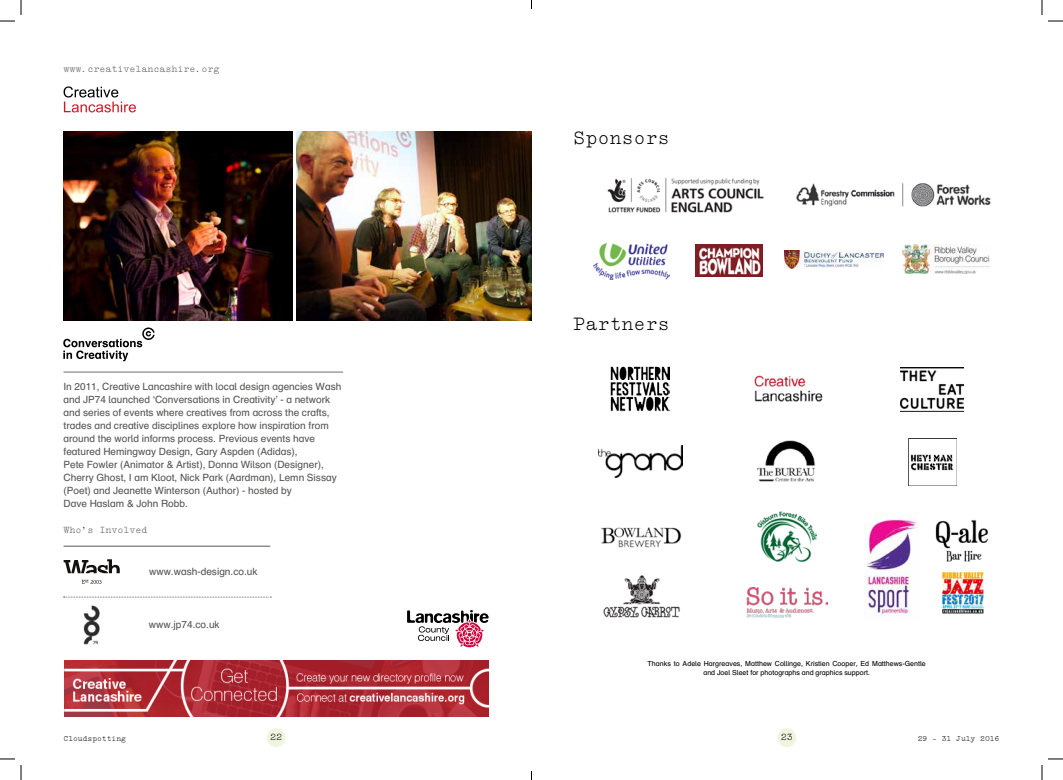
<style>
.page{position:relative;width:1063px;height:780px;background:#fff}
.page>*{position:absolute;margin:0;border:0;box-sizing:border-box;transform-origin:0 0}
.t1{font:20px "Typewriter";color:#000}
.t2{font:10px/13px "Schulbuch Nord";color:#575756}
.t3{font:10px "Typewriter";color:#575756}
.t4{font:10px "Typewriter";color:#000}
.t5{font:8px "Typewriter";color:#000}
.t6{font:7px/8.4px "Schulbuch Nord";color:#000;text-align:center}
</style>
<div class="page">
<svg style="left:267px;top:727px;width:19px;height:19px"></svg>
<svg style="left:777px;top:727px;width:19px;height:19px"></svg>
<svg style="left:407px;top:610px;width:82px;height:37px"></svg>
<svg style="left:64px;top:86px;width:72px;height:26px"></svg>
<hr style="left:64px;top:371px;width:279px;height:1px;background:#706f6f">
<hr style="left:64px;top:545px;width:206px;height:1px;background:#575756">
<svg style="left:64px;top:596px;width:207px;height:1px"></svg>
<svg style="left:64px;top:559px;width:56px;height:14px"></svg>
<svg style="left:82px;top:579px;width:19px;height:4px"></svg>
<img style="left:83px;top:605px;width:17px;height:39px">
<svg style="left:63px;top:327px;width:92px;height:34px"></svg>
<img style="left:64px;top:131px;width:228px;height:189px">
<img style="left:296px;top:131px;width:235px;height:189px">
<img style="left:607px;top:178px;width:157px;height:35px">
<img style="left:796px;top:183px;width:195px;height:24px">
<img style="left:902px;top:245px;width:87px;height:29px">
<img style="left:784px;top:250px;width:99px;height:18px">
<img style="left:594px;top:243px;width:75px;height:36px">
<img style="left:695px;top:245px;width:67px;height:31px">
<img style="left:610px;top:366px;width:60px;height:46px">
<img style="left:900px;top:367px;width:63px;height:44px">
<img style="left:598px;top:445px;width:84px;height:32px">
<img style="left:756px;top:440px;width:59px;height:42px">
<img style="left:754px;top:375px;width:69px;height:27px">
<img style="left:908px;top:438px;width:48px;height:47px">
<img style="left:757px;top:511px;width:59px;height:50px">
<img style="left:746px;top:587px;width:81px;height:30px">
<img style="left:603px;top:575px;width:77px;height:43px">
<img style="left:865px;top:518px;width:52px;height:98px">
<img style="left:601px;top:527px;width:81px;height:21px">
<img style="left:64px;top:660px;width:425px;height:55px">
<img style="left:935px;top:520px;width:54px;height:42px">
<img style="left:942px;top:572px;width:42px;height:42px">
<svg style="left:0;top:0;width:22px;height:22px"></svg>
<svg style="left:0;top:758px;width:22px;height:21px"></svg>
<svg style="left:1041px;top:0;width:21px;height:22px"></svg>
<svg style="left:1041px;top:758px;width:21px;height:21px"></svg>
<p class="t3" style="left:64px;top:63px;width:158px">www.creativelancashire.org</p>
<p class="t2" style="left:64px;top:379px;width:279px">In 2011, Creative Lancashire with local design agencies Wash and JP74 launched ‘Conversations in Creativity’ - a network and series of events where creatives from across the crafts, trades and creative disciplines explore how inspiration from around the world informs process. Previous events have featured Hemingway Design, Gary Aspden (Adidas),<br>Pete Fowler (Animator &amp; Artist), Donna Wilson (Designer), Cherry Ghost, I am Kloot, Nick Park (Aardman), Lemn Sissay (Poet) and Jeanette Winterson (Author) - hosted by<br>Dave Haslam &amp; John Robb.</p>
<p class="t3" style="left:64px;top:524px;width:85px">Who’s Involved</p>
<p class="t2" style="left:149px;top:564px;width:110px">www.wash-design.co.uk</p>
<p class="t2" style="left:149px;top:617px;width:72px">www.jp74.co.uk</p>
<h1 class="t1" style="left:573px;top:127px;width:97px">Sponsors</h1>
<h1 class="t1" style="left:573px;top:313px;width:97px">Partners</h1>
<p class="t6" style="left:647px;top:659px;width:280px">Thanks to Adele Hargreaves, Matthew Collinge, Kristien Cooper, Ed Matthews-Gentle and Joel Sleet for photographs and graphics support.</p>
<p class="t5" style="left:64px;top:733px;width:64px">Cloudspotting</p>
<p class="t4" style="left:270px;top:731px;width:13px">22</p>
<p class="t4" style="left:780px;top:731px;width:13px">23</p>
<p class="t5" style="left:917px;top:733px;width:83px">29 - 31 July 2016</p>
</div>
